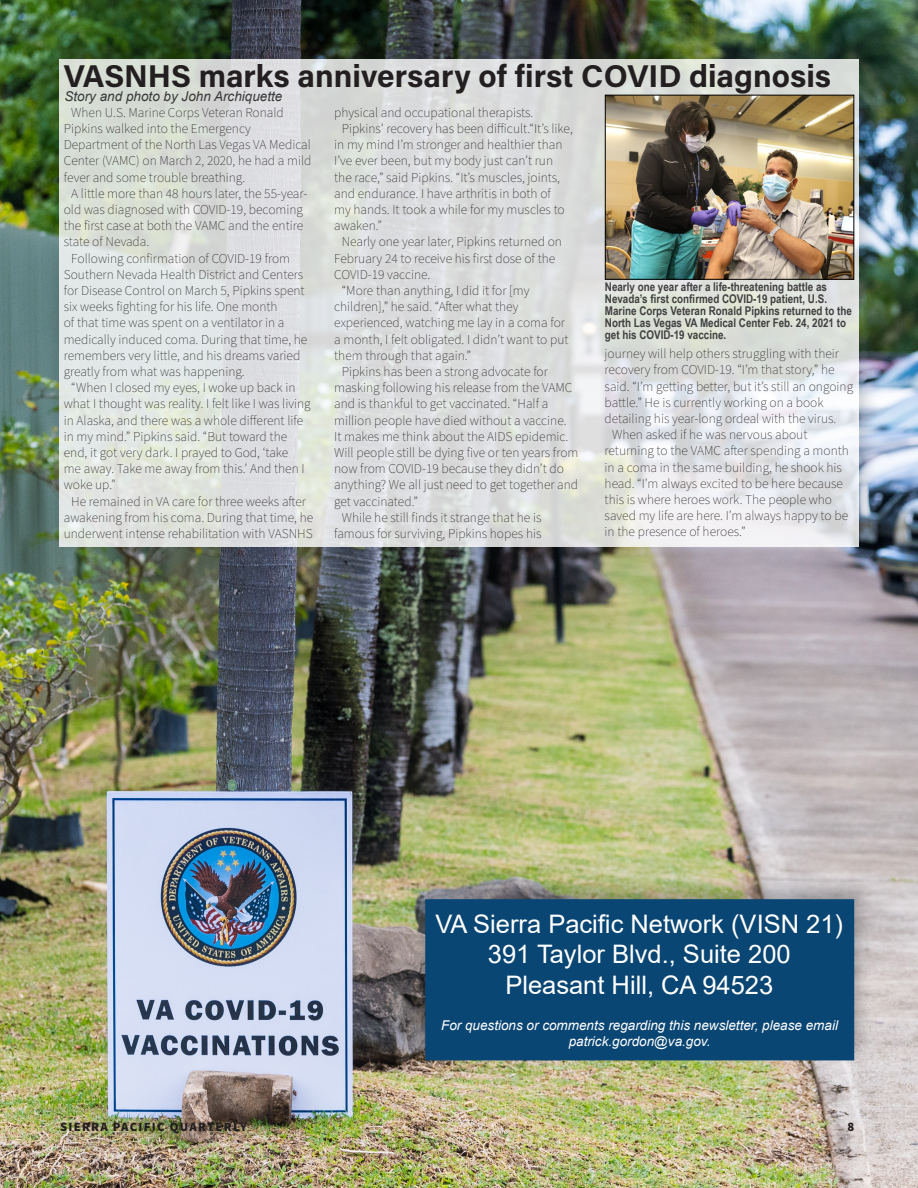
<style>
.page{position:relative;width:918px;height:1188px;background:#fff}
.page>*{position:absolute;margin:0;border:0;box-sizing:border-box;transform-origin:0 0}
.Titles{font:700 31.5px "Acumin Pro";color:#231f20}
.Body_Text{font:25.5px "Arial";color:#fff}
.Body_Text-2{font:200 13.5px/16.2px "Source Sans Pro";color:#231f20}
.Body_Text-3{font:italic 13.5px "Arial";color:#fff}
.t1{font:italic 13.5px "Arial";color:#383838}
.t2{font:900 12.75px "Source Sans Pro";letter-spacing:.1em;color:#231f20}
.t3{font:700 12px/12px "Arial Narrow";color:#404040}
</style>
<div class="page">
<img style="left:0;top:0;width:918px;height:1188px">
<div style="left:49px;top:35px;width:830px;height:518px;background:#231f20;opacity:.28"></div>
<svg style="left:59px;top:60px;width:800px;height:487px;background:#dde0df"></svg>
<img style="left:607px;top:97px;width:245px;height:181px">
<div style="left:605px;top:95px;width:249px;height:185px;border:1px solid #000"></div>
<div style="left:414px;top:875px;width:460px;height:192px;background:#231f20;opacity:.28"></div>
<div style="left:425px;top:899px;width:429px;height:161px;background:#0a4673;border:2px solid #0a4673"></div>
<p class="Titles" style="left:64px;top:54px;width:769px">VASNHS marks anniversary of first COVID diagnosis</p>
<p class="t1" style="left:65px;top:88px;width:219px">Story and photo by John Archiquette</p>
<p class="Body_Text-2" style="left:64px;top:105px;width:249px;text-indent:8px">When U.S. Marine Corps Veteran Ronald Pipkins walked into the Emergency Department of the North Las Vegas VA Medical Center (VAMC) on March 2, 2020, he had a mild fever and some trouble breathing.</p>
<p class="Body_Text-2" style="left:64px;top:186px;width:245px;text-indent:8px">A little more than 48 hours later, the 55-year&shy;old was diagnosed with COVID-19, becoming the first case at both the VAMC and the entire state of Nevada.</p>
<p class="Body_Text-2" style="left:64px;top:250px;width:245px;text-indent:8px">Following confirmation of COVID-19 from Southern Nevada Health District and Centers for Disease Control on March 5, Pipkins spent six weeks fighting for his life. One month<br>of that time was spent on a ventilator in a medically induced coma. During that time, he remembers very little, and his dreams varied greatly from what was happening.</p>
<p class="Body_Text-2" style="left:64px;top:380px;width:248px;text-indent:8px">“When I closed my eyes, I woke up back in what I thought was reality. I felt like I was living in Alaska, and there was a whole different life in my mind.” Pipkins said. “But toward the end, it got very dark. I prayed to God, ‘take<br>me away. Take me away from this.’ And then I woke up.”</p>
<p class="Body_Text-2" style="left:64px;top:493px;width:251px;text-align:center">He remained in VA care for three weeks after awakening from his coma. During that time, he underwent intense rehabilitation with VASNHS</p>
<p class="Body_Text-2" style="left:334px;top:105px;width:201px">physical and occupational therapists.</p>
<p class="Body_Text-2" style="left:334px;top:121px;width:240px;text-indent:8px">Pipkins’ recovery has been difficult.“It’s like, in my mind I’m stronger and healthier than I’ve ever been, but my body just can’t run the race,” said Pipkins. “It’s muscles, joints, and endurance. I have arthritis in both of<br>my hands. It took a while for my muscles to awaken.”</p>
<p class="Body_Text-2" style="left:334px;top:234px;width:229px;text-indent:8px">Nearly one year later, Pipkins returned on<br>February 24 to receive his first dose of the<br>COVID-19 vaccine.</p>
<p class="Body_Text-2" style="left:334px;top:283px;width:236px;text-indent:8px">“More than anything, I did it for [my children],” he said. “After what they experienced, watching me lay in a coma for a month, I felt obligated. I didn’t want to put them through that again.”</p>
<p class="Body_Text-2" style="left:334px;top:364px;width:246px;text-indent:8px">Pipkins has been a strong advocate for masking following his release from the VAMC and is thankful to get vaccinated. “Half a million people have died without a vaccine.<br>It makes me think about the AIDS epidemic.<br>Will people still be dying five or ten years from now from COVID-19 because they didn’t do anything? We all just need to get together and get vaccinated.”</p>
<p class="Body_Text-2" style="left:334px;top:510px;width:209px;text-align:center">While he still finds it strange that he is famous for surviving, Pipkins hopes his</p>
<p class="t3" style="left:605px;top:280px;width:249px">Nearly one year after a life-threatening battle as Nevada’s first confirmed COVID-19 patient, U.S.<br>Marine Corps Veteran Ronald Pipkins returned to the North Las Vegas VA Medical Center Feb. 24, 2021 to get his COVID-19 vaccine.</p>
<p class="Body_Text-2" style="left:605px;top:346px;width:250px">journey will help others struggling with their recovery from COVID-19. “I’m that story,” he said. “I’m getting better, but it’s still an ongoing battle.” He is currently working on a book detailing his year-long ordeal with the virus.</p>
<p class="Body_Text-2" style="left:605px;top:427px;width:246px;text-indent:8px">When asked if he was nervous about returning to the VAMC after spending a month in a coma in the same building, he shook his head. “I’m always excited to be here because this is where heroes work. The people who saved my life are here. I’m always happy to be in the presence of heroes.”</p>
<p class="Body_Text" style="left:435px;top:906px;width:409px">VA Sierra Pacific Network (VISN 21)</p>
<p class="Body_Text" style="left:488px;top:937px;width:304px">391 Taylor Blvd., Suite 200</p>
<p class="Body_Text" style="left:505px;top:967px;width:269px">Pleasant Hill, CA 94523</p>
<p class="Body_Text-3" style="left:441px;top:1016px;width:398px">For questions or comments regarding this newsletter, please email</p>
<p class="Body_Text-3" style="left:569px;top:1032px;width:143px">patrick.gordon@va.gov.</p>
<p class="t2" style="left:60px;top:1118px;width:188px">SIERRA PACIFIC QUARTERLY</p>
<p class="t2" style="left:847px;top:1118px;width:8px">8</p>
</div>
